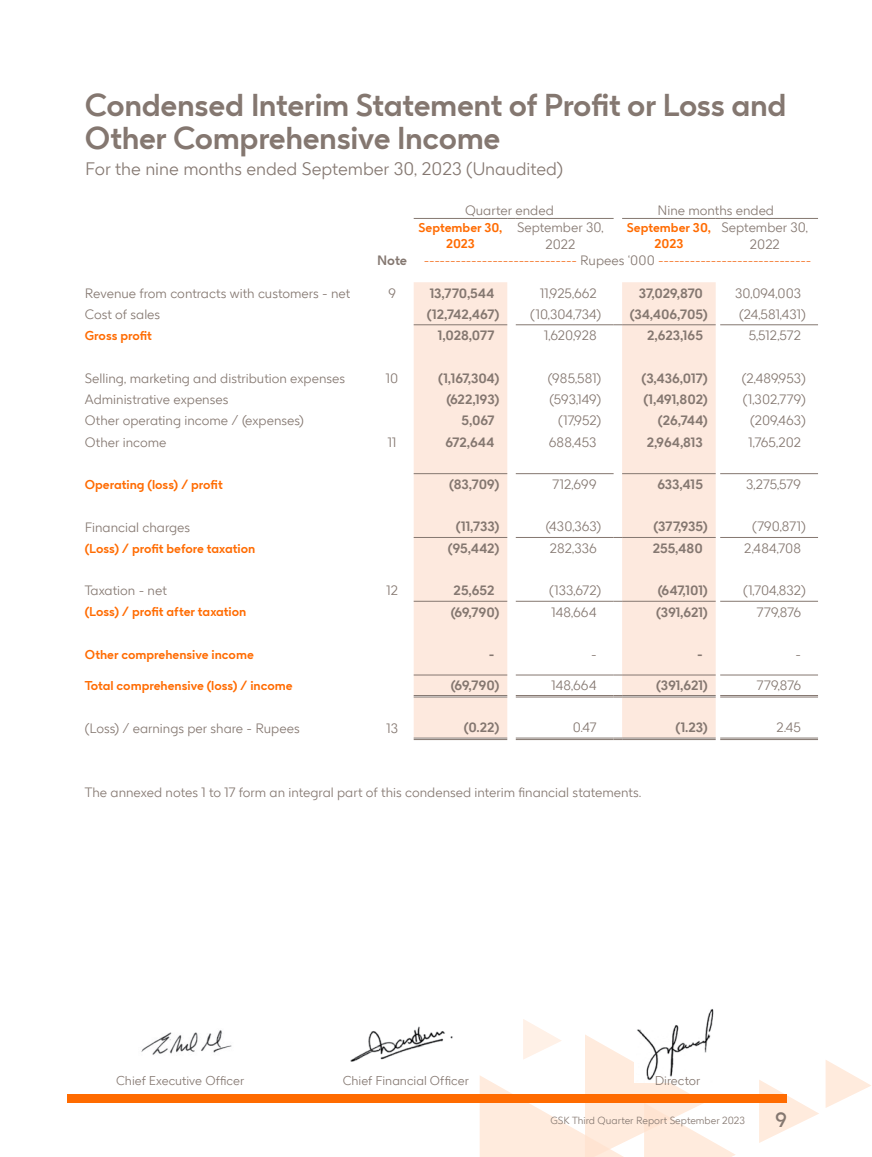
<style>
.page{position:relative;width:872px;height:1157px;background:#fff}
.page>*{position:absolute;margin:0;border:0;box-sizing:border-box;transform-origin:0 0}
.t1{font:700 31.5px/32.4px "GSK Precision";letter-spacing:-.01em;color:#847770}
.t2{font:20.55px "GSK Precision";color:#847770}
.t3{font:300 18px "GSK Precision";color:#847770}
.t4{font:300 13.5px "GSK Precision";color:#847770}
.t5{font:700 13.5px "GSK Precision";color:#847770}
.t6{font:300 13.5px/15.9px "GSK Precision";color:#f37021}
.t7{font:700 12.75px "GSK Precision";color:#ff6b00}
.t8{font:300 12.75px "GSK Precision";color:#847770}
.t9{font:300 10.35px "GSK Precision";color:#847770}
.s1{font-weight:300;font-size:13.5px;color:#847770}
.s2{color:#847770}
.s3{font-weight:700;color:#847770}
</style>
<div class="page">
<svg style="left:759px;top:1080px;width:60px;height:63px"></svg>
<svg style="left:825px;top:1060px;width:46px;height:48px"></svg>
<svg style="left:479px;top:1019px;width:257px;height:138px"></svg>
<div style="left:68px;top:1094px;width:719px;height:9px;background:#ff6b00"></div>
<img style="left:635px;top:1009px;width:85px;height:73px">
<img style="left:350px;top:1026px;width:103px;height:36px">
<img style="left:141px;top:1030px;width:91px;height:25px">
<svg style="left:414px;top:282px;width:301px;height:457px;fill:#fde9de"></svg>
<hr style="left:414px;top:737px;width:93px;height:3px;background:#fff">
<hr style="left:516px;top:737px;width:97px;height:3px;background:#fff">
<hr style="left:622px;top:737px;width:93px;height:3px;background:#fff">
<hr style="left:414px;top:473px;width:93px;height:1px;background:#847770">
<hr style="left:622px;top:473px;width:93px;height:1px;background:#847770">
<hr style="left:414px;top:218px;width:93px;height:1px;background:#847770">
<hr style="left:516px;top:218px;width:97px;height:1px;background:#847770">
<hr style="left:622px;top:218px;width:93px;height:1px;background:#847770">
<hr style="left:720px;top:218px;width:98px;height:1px;background:#847770">
<hr style="left:414px;top:324px;width:93px;height:1px;background:#847770">
<hr style="left:516px;top:324px;width:97px;height:1px;background:#847770">
<hr style="left:622px;top:324px;width:93px;height:1px;background:#847770">
<hr style="left:720px;top:324px;width:98px;height:1px;background:#847770">
<hr style="left:516px;top:473px;width:97px;height:1px;background:#847770">
<hr style="left:720px;top:473px;width:98px;height:1px;background:#847770">
<hr style="left:414px;top:537px;width:93px;height:1px;background:#847770">
<hr style="left:516px;top:537px;width:97px;height:1px;background:#847770">
<hr style="left:622px;top:537px;width:93px;height:1px;background:#847770">
<hr style="left:720px;top:537px;width:98px;height:1px;background:#847770">
<hr style="left:414px;top:601px;width:93px;height:1px;background:#847770">
<hr style="left:516px;top:601px;width:97px;height:1px;background:#847770">
<hr style="left:622px;top:601px;width:93px;height:1px;background:#847770">
<hr style="left:720px;top:601px;width:98px;height:1px;background:#847770">
<hr style="left:414px;top:674px;width:93px;height:1px;background:#847770">
<hr style="left:414px;top:695px;width:93px;height:1px;background:#847770">
<hr style="left:414px;top:696px;width:93px;height:1px;background:#847770">
<hr style="left:516px;top:674px;width:97px;height:1px;background:#847770">
<hr style="left:516px;top:695px;width:97px;height:1px;background:#847770">
<hr style="left:516px;top:696px;width:97px;height:1px;background:#847770">
<svg style="left:613px;top:695px;width:9px;height:2px"></svg>
<hr style="left:622px;top:674px;width:93px;height:1px;background:#847770">
<hr style="left:622px;top:695px;width:93px;height:1px;background:#847770">
<hr style="left:622px;top:696px;width:93px;height:1px;background:#847770">
<hr style="left:720px;top:674px;width:98px;height:1px;background:#847770">
<hr style="left:720px;top:695px;width:98px;height:1px;background:#847770">
<hr style="left:720px;top:696px;width:98px;height:1px;background:#847770">
<hr style="left:414px;top:737px;width:93px;height:1px;background:#847770">
<hr style="left:414px;top:739px;width:93px;height:1px;background:#847770">
<hr style="left:516px;top:737px;width:97px;height:1px;background:#847770">
<hr style="left:516px;top:739px;width:97px;height:1px;background:#847770">
<svg style="left:613px;top:737px;width:9px;height:3px"></svg>
<hr style="left:622px;top:737px;width:93px;height:1px;background:#847770">
<hr style="left:622px;top:739px;width:93px;height:1px;background:#847770">
<hr style="left:720px;top:737px;width:98px;height:1px;background:#847770">
<hr style="left:720px;top:739px;width:98px;height:1px;background:#847770">
<h1 class="t1" style="left:85px;top:87px;width:703px">Condensed Interim Statement of Profit or Loss and<br>Other Comprehensive Income</h1>
<h3 class="t3" style="left:85px;top:156px;width:479px">For the nine months ended September 30, 2023 (Unaudited)</h3>
<p class="t4" style="left:465px;top:200px;width:90px">Quarter ended</p>
<p class="t4" style="left:657px;top:200px;width:118px">Nine months ended</p>
<p class="t7" style="left:418px;top:217px;width:187px">September 30, <span class="s1">September 30,</span></p>
<p class="t7" style="left:627px;top:217px;width:183px">September 30, <span class="s1">September 30,</span></p>
<p class="t7" style="left:446px;top:234px;width:30px">2023</p>
<p class="t4" style="left:545px;top:234px;width:31px">2022</p>
<p class="t7" style="left:654px;top:234px;width:30px">2023</p>
<p class="t6" style="left:377px;top:235px;width:435px;text-indent:373px"><span class="s2">2022<br></span><span class="s3">Note</span> ----------------------------- <span class="s2">Rupees ‘000</span> -----------------------------</p>
<p class="t4" style="left:85px;top:283px;width:267px">Revenue from contracts with customers - net</p>
<p class="t4" style="left:388px;top:283px;width:9px">9</p>
<p class="t5" style="left:429px;top:282px;width:66px">13,770,544</p>
<p class="t4" style="left:540px;top:283px;width:58px">11,925,662</p>
<p class="t5" style="left:639px;top:282px;width:65px">37,029,870</p>
<p class="t4" style="left:735px;top:283px;width:67px">30,094,003</p>
<p class="t4" style="left:85px;top:304px;width:77px">Cost of sales</p>
<p class="t5" style="left:427px;top:303px;width:74px">(12,742,467)</p>
<p class="t4" style="left:530px;top:304px;width:72px">(10,304,734)</p>
<p class="t5" style="left:629px;top:303px;width:80px">(34,406,705)</p>
<p class="t4" style="left:739px;top:304px;width:68px">(24,581,431)</p>
<p class="t7" style="left:85px;top:325px;width:69px">Gross profit</p>
<p class="t5" style="left:438px;top:325px;width:58px">1,028,077</p>
<p class="t4" style="left:544px;top:326px;width:54px">1,620,928</p>
<p class="t5" style="left:647px;top:325px;width:57px">2,623,165</p>
<p class="t4" style="left:748px;top:326px;width:54px">5,512,572</p>
<p class="t4" style="left:85px;top:368px;width:262px">Selling, marketing and distribution expenses</p>
<p class="t4" style="left:386px;top:368px;width:14px">10</p>
<p class="t5" style="left:438px;top:367px;width:63px">(1,167,304)</p>
<p class="t4" style="left:548px;top:368px;width:55px">(985,581)</p>
<p class="t5" style="left:641px;top:367px;width:68px">(3,436,017)</p>
<p class="t4" style="left:742px;top:368px;width:65px">(2,489,953)</p>
<p class="t4" style="left:85px;top:389px;width:145px">Administrative expenses</p>
<p class="t5" style="left:446px;top:388px;width:55px">(622,193)</p>
<p class="t4" style="left:549px;top:389px;width:53px">(593,149)</p>
<p class="t5" style="left:643px;top:388px;width:66px">(1,491,802)</p>
<p class="t4" style="left:743px;top:389px;width:64px">(1,302,779)</p>
<p class="t4" style="left:85px;top:411px;width:220px">Other operating income / (expenses)</p>
<p class="t5" style="left:461px;top:410px;width:34px">5,067</p>
<p class="t4" style="left:558px;top:411px;width:45px">(17,952)</p>
<p class="t5" style="left:658px;top:410px;width:51px">(26,744)</p>
<p class="t4" style="left:750px;top:411px;width:57px">(209,463)</p>
<p class="t4" style="left:85px;top:432px;width:83px">Other income</p>
<p class="t4" style="left:388px;top:432px;width:10px">11</p>
<p class="t5" style="left:445px;top:431px;width:51px">672,644</p>
<p class="t4" style="left:549px;top:432px;width:49px">688,453</p>
<p class="t5" style="left:647px;top:431px;width:58px">2,964,813</p>
<p class="t4" style="left:748px;top:432px;width:54px">1,765,202</p>
<p class="t7" style="left:85px;top:474px;width:139px">Operating (loss) / profit</p>
<p class="t5" style="left:449px;top:474px;width:52px">(83,709)</p>
<p class="t4" style="left:552px;top:475px;width:46px">712,699</p>
<p class="t5" style="left:657px;top:474px;width:47px">633,415</p>
<p class="t4" style="left:746px;top:475px;width:56px">3,275,579</p>
<p class="t4" style="left:85px;top:517px;width:107px">Financial charges</p>
<p class="t5" style="left:456px;top:516px;width:45px">(11,733)</p>
<p class="t4" style="left:546px;top:517px;width:57px">(430,363)</p>
<p class="t5" style="left:653px;top:516px;width:56px">(377,935)</p>
<p class="t4" style="left:752px;top:517px;width:55px">(790,871)</p>
<p class="t7" style="left:85px;top:538px;width:172px">(Loss) / profit before taxation</p>
<p class="t5" style="left:448px;top:537px;width:53px">(95,442)</p>
<p class="t4" style="left:550px;top:538px;width:48px">282,336</p>
<p class="t5" style="left:653px;top:537px;width:52px">255,480</p>
<p class="t4" style="left:744px;top:538px;width:58px">2,484,708</p>
<p class="t4" style="left:85px;top:581px;width:83px">Taxation - net</p>
<p class="t4" style="left:386px;top:581px;width:13px">12</p>
<p class="t5" style="left:453px;top:580px;width:42px">25,652</p>
<p class="t4" style="left:549px;top:580px;width:54px">(133,672)</p>
<p class="t5" style="left:658px;top:580px;width:52px">(647,101)</p>
<p class="t4" style="left:743px;top:580px;width:64px">(1,704,832)</p>
<p class="t7" style="left:85px;top:602px;width:163px">(Loss) / profit after taxation</p>
<p class="t5" style="left:451px;top:601px;width:50px">(69,790)</p>
<p class="t4" style="left:551px;top:602px;width:47px">148,664</p>
<p class="t5" style="left:656px;top:601px;width:53px">(391,621)</p>
<p class="t4" style="left:757px;top:602px;width:46px">779,876</p>
<p class="t7" style="left:85px;top:644px;width:170px">Other comprehensive income</p>
<p class="t5" style="left:489px;top:644px;width:7px">-</p>
<p class="t4" style="left:591px;top:644px;width:7px">-</p>
<p class="t5" style="left:697px;top:644px;width:7px">-</p>
<p class="t4" style="left:795px;top:644px;width:7px">-</p>
<p class="t7" style="left:85px;top:675px;width:209px">Total comprehensive (loss) / income</p>
<p class="t5" style="left:451px;top:674px;width:50px">(69,790)</p>
<p class="t4" style="left:551px;top:675px;width:47px">148,664</p>
<p class="t5" style="left:656px;top:674px;width:53px">(391,621)</p>
<p class="t4" style="left:757px;top:675px;width:46px">779,876</p>
<p class="t4" style="left:85px;top:718px;width:216px">(Loss) / earnings per share - Rupees</p>
<p class="t4" style="left:386px;top:718px;width:13px">13</p>
<p class="t5" style="left:464px;top:717px;width:37px">(0.22)</p>
<p class="t4" style="left:573px;top:718px;width:25px">0.47</p>
<p class="t5" style="left:675px;top:717px;width:34px">(1.23)</p>
<p class="t4" style="left:776px;top:718px;width:26px">2.45</p>
<p class="t4" style="left:85px;top:782px;width:558px">The annexed notes 1 to 17 form an integral part of this condensed interim financial statements.</p>
<p class="t8" style="left:116px;top:1071px;width:129px">Chief Executive Officer</p>
<p class="t8" style="left:343px;top:1071px;width:127px">Chief Financial Officer</p>
<p class="t8" style="left:654px;top:1071px;width:47px">Director</p>
<p class="t9" style="left:550px;top:1112px;width:196px">GSK Third Quarter Report September 2023</p>
<h2 class="t2" style="left:775px;top:1104px;width:13px">9</h2>
</div>
